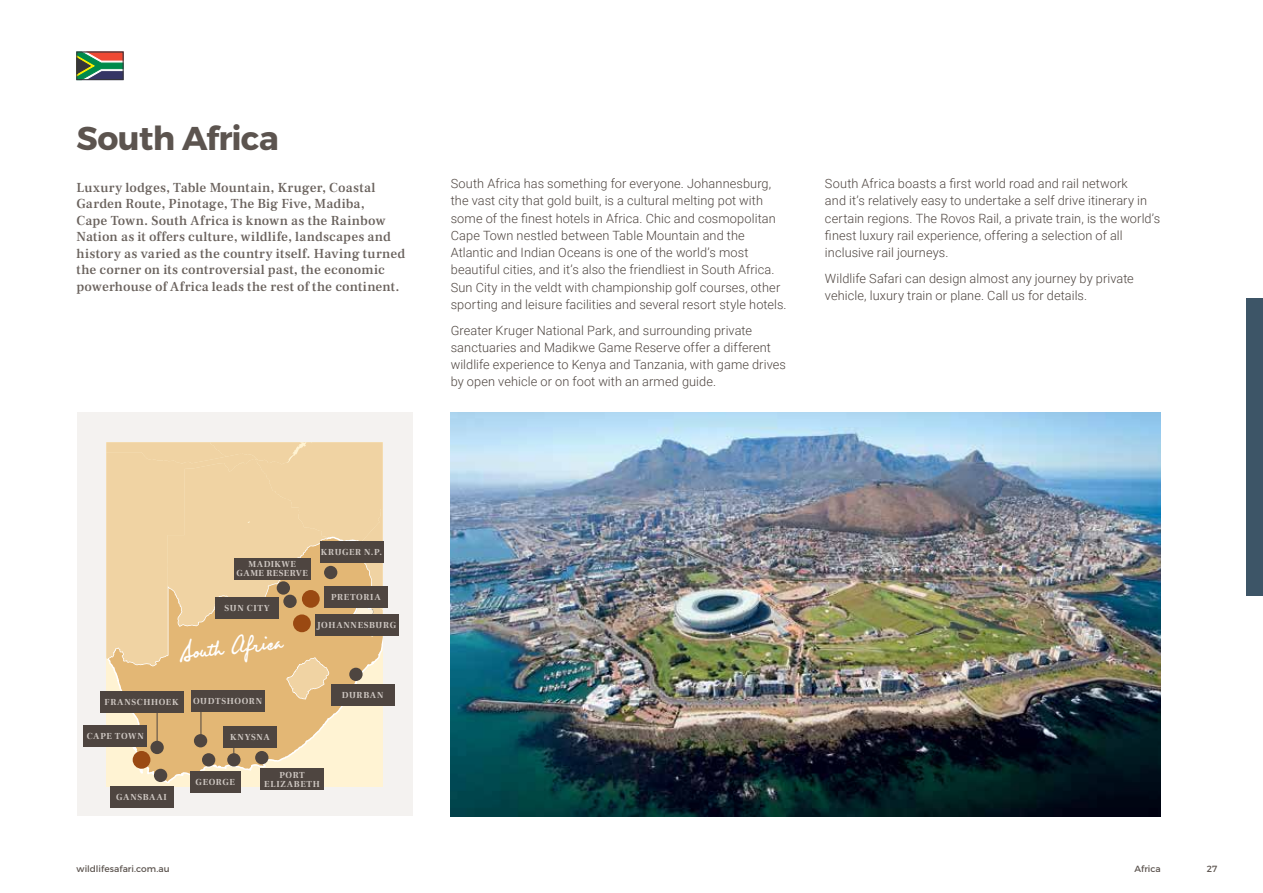
<style>
.page{position:relative;width:1263px;height:893px;background:#fff}
.page>*{position:absolute;margin:0;border:0;box-sizing:border-box;transform-origin:0 0}
.t1{font:36.75px "Nanette";color:#fff}
.t2{font:700 33px "Montserrat";letter-spacing:-.02em;color:#5c544f}
.t3{font:500 13.5px/16.5px "Frank Ruhl Libre";letter-spacing:.015em;color:#6a625d}
.t4{font:300 12.75px/17.2px "Roboto";letter-spacing:.005em;color:#4e4540}
.t5{font:700 9px/9px "Frank Ruhl Libre";letter-spacing:.07em;color:#cdc6c1;text-align:center}
.t6{font:9px "Montserrat";letter-spacing:.005em;color:#5c544f}
.t7{font:700 9px/9px "Frank Ruhl Libre";letter-spacing:.05em;color:#cdc6c1;text-align:center}
</style>
<div class="page">
<img style="left:451px;top:412px;width:710px;height:404px">
<div style="left:77px;top:412px;width:335px;height:404px;background:#f4f2f0"></div>
<svg style="left:106px;top:699px;width:277px;height:85px;background:#edd2a3"></svg>
<svg style="left:106px;top:442px;width:277px;height:257px;background:#eccb97"></svg>
<div style="left:83px;top:725px;width:64px;height:22px;background:#4e4540"></div>
<div style="left:234px;top:558px;width:77px;height:21px;background:#4e4540"></div>
<div style="left:324px;top:586px;width:64px;height:22px;background:#4e4540"></div>
<div style="left:315px;top:614px;width:83px;height:22px;background:#4e4540"></div>
<div style="left:215px;top:597px;width:64px;height:22px;background:#4e4540"></div>
<div style="left:320px;top:541px;width:63px;height:21px;background:#4e4540"></div>
<div style="left:331px;top:684px;width:63px;height:21px;background:#4e4540"></div>
<div style="left:260px;top:769px;width:64px;height:21px;background:#4e4540"></div>
<div style="left:223px;top:726px;width:54px;height:21px;background:#4e4540"></div>
<div style="left:191px;top:691px;width:73px;height:21px;background:#4e4540"></div>
<div style="left:100px;top:691px;width:83px;height:21px;background:#4e4540"></div>
<div style="left:110px;top:787px;width:63px;height:21px;background:#4e4540"></div>
<div style="left:190px;top:771px;width:51px;height:22px;background:#4e4540"></div>
<div style="left:302px;top:590px;width:18px;height:18px;background:#9a4912;border-radius:50%"></div>
<div style="left:293px;top:614px;width:18px;height:18px;background:#9a4912;border-radius:50%"></div>
<div style="left:133px;top:751px;width:17px;height:18px;background:#9a4912;border-radius:50%"></div>
<div style="left:277px;top:581px;width:13px;height:14px;background:#4e4540;border-radius:50%"></div>
<div style="left:324px;top:566px;width:13px;height:13px;background:#4e4540;border-radius:50%"></div>
<div style="left:283px;top:595px;width:14px;height:13px;background:#4e4540;border-radius:50%"></div>
<div style="left:349px;top:668px;width:14px;height:13px;background:#4e4540;border-radius:50%"></div>
<div style="left:255px;top:751px;width:13px;height:13px;background:#4e4540;border-radius:50%"></div>
<div style="left:227px;top:753px;width:14px;height:13px;background:#4e4540;border-radius:50%"></div>
<div style="left:202px;top:753px;width:13px;height:13px;background:#4e4540;border-radius:50%"></div>
<div style="left:194px;top:734px;width:13px;height:13px;background:#4e4540;border-radius:50%"></div>
<div style="left:150px;top:741px;width:14px;height:13px;background:#4e4540;border-radius:50%"></div>
<div style="left:154px;top:769px;width:13px;height:13px;background:#4e4540;border-radius:50%"></div>
<hr style="left:157px;top:712px;width:1px;height:35px;background:#4e4540">
<hr style="left:201px;top:706px;width:1px;height:35px;background:#4e4540">
<svg style="left:79px;top:54px;width:42px;height:24px"></svg>
<div style="left:77px;top:52px;width:46px;height:28px;border:1px solid #363639"></div>
<div style="left:1246px;top:298px;width:17px;height:297px;background:#3d5567"></div>
<h2 class="t2" style="left:77px;top:118px;width:204px">South Africa</h2>
<p class="t3" style="left:77px;top:179px;width:330px">Luxury lodges, Table Mountain, Kruger, Coastal Garden Route, Pinotage, The Big Five, Madiba,<br>Cape Town. South Africa is known as the Rainbow Nation as it offers culture, wildlife, landscapes and history as varied as the country itself. Having turned the corner on its controversial past, the economic powerhouse of Africa leads the rest of the continent.</p>
<p class="t4" style="left:451px;top:175px;width:337px">South Africa has something for everyone. Johannesburg, the vast city that gold built, is a cultural melting pot with some of the finest hotels in Africa. Chic and cosmopolitan Cape Town nestled between Table Mountain and the Atlantic and Indian Oceans is one of the world’s most beautiful cities, and it’s also the friendliest in South Africa.<br>Sun City in the veldt with championship golf courses, other sporting and leisure facilities and several resort style hotels.</p>
<p class="t4" style="left:451px;top:321px;width:337px">Greater Kruger National Park, and surrounding private sanctuaries and Madikwe Game Reserve offer a different wildlife experience to Kenya and Tanzania, with game drives by open vehicle or on foot with an armed guide.</p>
<p class="t4" style="left:825px;top:175px;width:337px">South Africa boasts a first world road and rail network<br>and it’s relatively easy to undertake a self drive itinerary in certain regions. The Rovos Rail, a private train, is the world’s finest luxury rail experience, offering a selection of all inclusive rail journeys.</p>
<p class="t4" style="left:825px;top:269px;width:310px">Wildlife Safari can design almost any journey by private vehicle, luxury train or plane. Call us for details.</p>
<p class="t7" style="left:237px;top:560px;width:73px">MADIKWE<br>GAME RESERVE</p>
<p class="t5" style="left:225px;top:604px;width:47px">SUN CITY</p>
<h1 class="t1" style="left:178px;top:634px;width:105px;rotate:-6deg">South Africa</h1>
<p class="t5" style="left:321px;top:547px;width:63px">KRUGER N.P.</p>
<p class="t5" style="left:331px;top:593px;width:51px">PRETORIA</p>
<p class="t5" style="left:317px;top:621px;width:80px">JOHANNESBURG</p>
<p class="t5" style="left:104px;top:697px;width:76px">FRANSCHHOEK</p>
<p class="t5" style="left:193px;top:697px;width:71px">OUDTSHOORN</p>
<p class="t5" style="left:87px;top:732px;width:59px">CAPE TOWN</p>
<p class="t5" style="left:230px;top:732px;width:41px">KNYSNA</p>
<p class="t5" style="left:342px;top:690px;width:43px">DURBAN</p>
<p class="t5" style="left:116px;top:793px;width:52px">GANSBAAI</p>
<p class="t5" style="left:196px;top:778px;width:41px">GEORGE</p>
<p class="t5" style="left:264px;top:770px;width:57px">PORT<br>ELIZABETH</p>
<p class="t6" style="left:77px;top:863px;width:95px">wildlifesafari.com.au</p>
<p class="t6" style="left:1134px;top:863px;width:28px">Africa</p>
<p class="t6" style="left:1207px;top:863px;width:12px">27</p>
</div>
